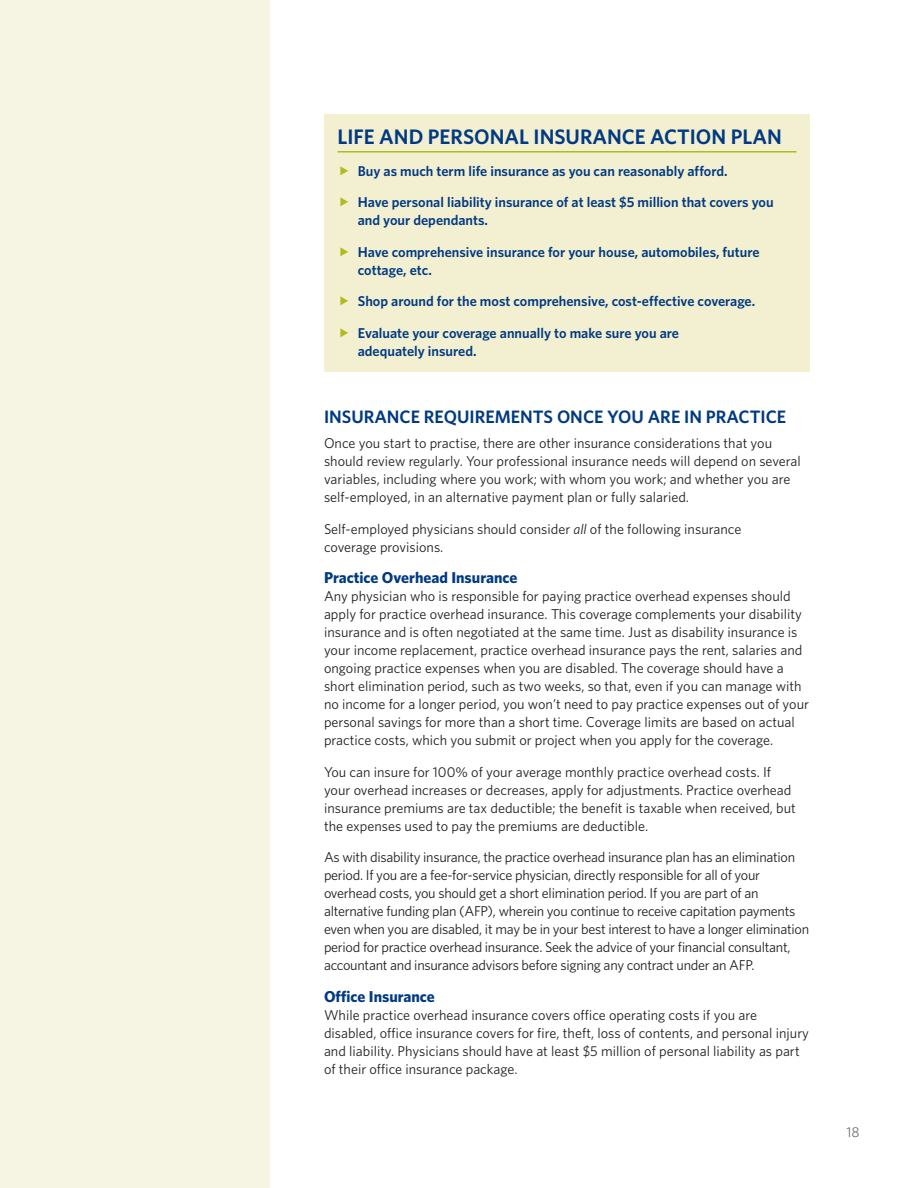
<style>
.page{position:relative;width:918px;height:1188px;background:#fff}
.page>*{position:absolute;margin:0;border:0;box-sizing:border-box;transform-origin:0 0}
.t1{font:600 21px "Whitney";color:#013a81}
.t2{font:600 18px "Whitney";color:#013a81}
.t3{font:700 15.75px "Whitney";color:#013a81}
.t4{font:14.25px/18px "Whitney";color:#231f20}
.t5{font:14.25px/18px "Whitney";letter-spacing:-.02em;color:#231f20}
.t6{font:600 14.25px/18px "Whitney";color:#013a81}
.t7{font:14.25px "Whitney";color:#6d6e71}
.s1{font-style:italic}
</style>
<div class="page">
<div style="left:0;top:0;width:270px;height:1188px;background:#f6f4e2"></div>
<div style="left:324px;top:114px;width:486px;height:258px;background:#f3efd1"></div>
<hr style="left:338px;top:151px;width:458px;height:2px;background:#b2bb1e">
<h1 class="t1" style="left:338px;top:123px;width:446px">LIFE AND PERSONAL INSURANCE ACTION PLAN</h1>
<p class="t6" style="left:358px;top:162px;width:371px">Buy as much term life insurance as you can reasonably afford.</p>
<p class="t6" style="left:358px;top:193px;width:417px">Have personal liability insurance of at least $5 million that covers you and your dependants.</p>
<p class="t6" style="left:358px;top:243px;width:403px">Have comprehensive insurance for your house, automobiles, future cottage, etc.</p>
<p class="t6" style="left:358px;top:292px;width:399px">Shop around for the most comprehensive, cost-effective coverage.</p>
<p class="t6" style="left:358px;top:324px;width:323px">Evaluate your coverage annually to make sure you are adequately insured.</p>
<p class="t2" style="left:324px;top:405px;width:464px">INSURANCE REQUIREMENTS ONCE YOU ARE IN PRACTICE</p>
<p class="t4" style="left:324px;top:434px;width:478px">Once you start to practise, there are other insurance considerations that you should review regularly. Your professional insurance needs will depend on several variables, including where you work; with whom you work; and whether you are self-employed, in an alternative payment plan or fully salaried.</p>
<p class="t4" style="left:324px;top:519px;width:419px">Self-employed physicians should consider <span class="s1">all</span> of the following insurance coverage provisions.</p>
<p class="t3" style="left:324px;top:567px;width:195px">Practice Overhead Insurance</p>
<p class="t4" style="left:324px;top:587px;width:487px">Any physician who is responsible for paying practice overhead expenses should apply for practice overhead insurance. This coverage complements your disability insurance and is often negotiated at the same time. Just as disability insurance is your income replacement, practice overhead insurance pays the rent, salaries and ongoing practice expenses when you are disabled. The coverage should have a short elimination period, such as two weeks, so that, even if you can manage with no income for a longer period, you won’t need to pay practice expenses out of your personal savings for more than a short time. Coverage limits are based on actual practice costs, which you submit or project when you apply for the coverage.</p>
<p class="t4" style="left:324px;top:762px;width:474px">You can insure for 100% of your average monthly practice overhead costs. If your overhead increases or decreases, apply for adjustments. Practice overhead insurance premiums are tax deductible; the benefit is taxable when received, but the expenses used to pay the premiums are deductible.</p>
<p class="t5" style="left:324px;top:848px;width:487px">As with disability insurance, the practice overhead insurance plan has an elimination period. If you are a fee-for-service physician, directly responsible for all of your overhead costs, you should get a short elimination period. If you are part of an alternative funding plan (AFP), wherein you continue to receive capitation payments even when you are disabled, it may be in your best interest to have a longer elimination period for practice overhead insurance. Seek the advice of your financial consultant, accountant and insurance advisors before signing any contract under an AFP.</p>
<p class="t3" style="left:324px;top:986px;width:112px">Office Insurance</p>
<p class="t4" style="left:324px;top:1005px;width:487px">While practice overhead insurance covers office operating costs if you are disabled, office insurance covers for fire, theft, loss of contents, and personal injury and liability. Physicians should have at least $5 million of personal liability as part of their office insurance package.</p>
<p class="t7" style="left:846px;top:1122px;width:15px">18</p>
</div>
